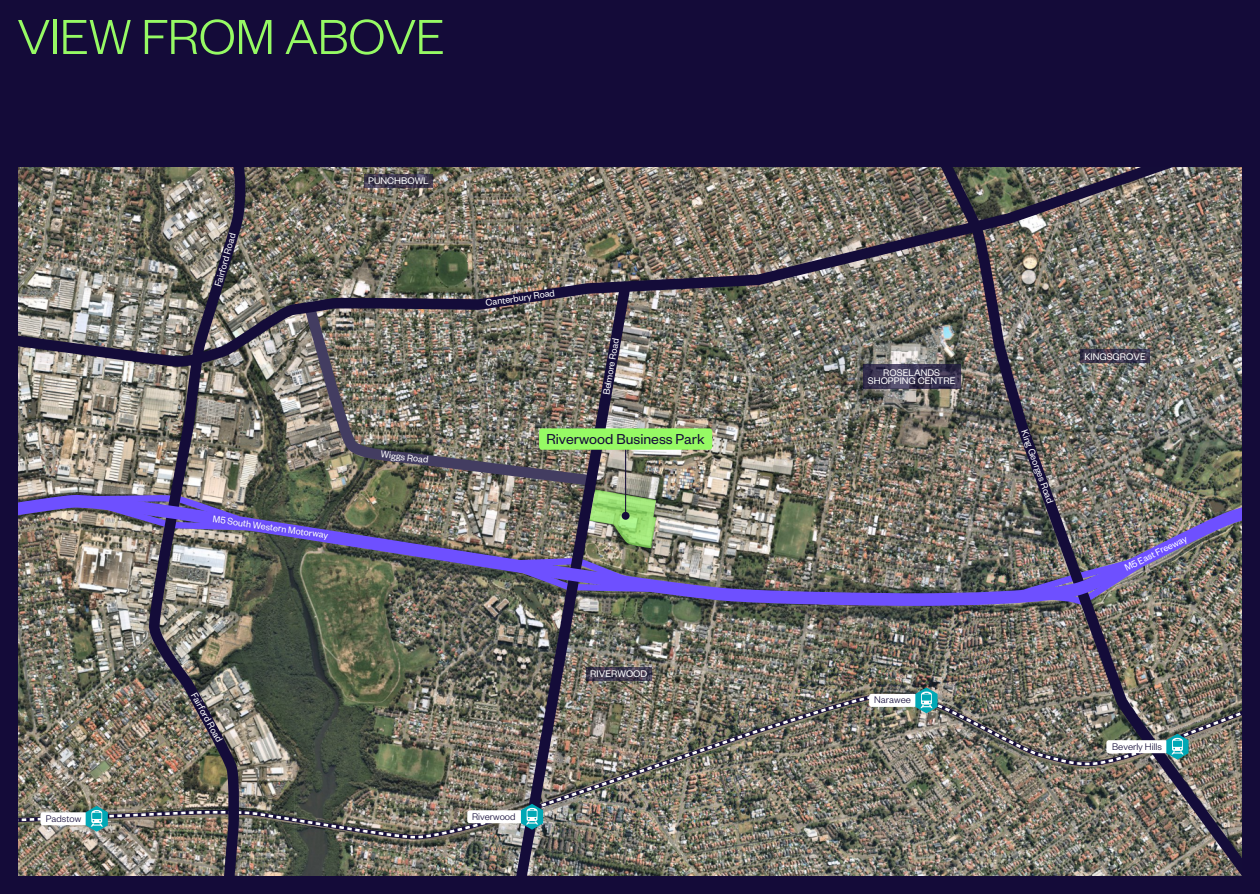
<style>
.page{position:relative;width:1260px;height:894px;background:#140b39}
.page>*{position:absolute;margin:0;border:0;box-sizing:border-box;transform-origin:0 0}
.t1{font:300 54px "Founders Grotesk";letter-spacing:-.01em;color:#96fa64}
.t2{font:15.75px "Founders Grotesk";color:#140c39}
.t3{font:10.5px "Founders Grotesk";color:#fff;scale:.96 1}
.t4{font:10.5px/8.4px "Founders Grotesk";color:#fff;text-align:center}
.t5{font:300 10.5px "Founders Grotesk";color:#140c39}
</style>
<div class="page">
<img style="left:18px;top:374px;width:831px;height:502px">
<img style="left:18px;top:689px;width:831px;height:150px">
<img style="left:299px;top:374px;width:207px;height:112px">
<img style="left:18px;top:168px;width:831px;height:206px">
<img style="left:849px;top:168px;width:393px;height:708px">
<img style="left:506px;top:277px;width:131px;height:599px">
<img style="left:147px;top:168px;width:128px;height:708px">
<img style="left:18px;top:486px;width:1224px;height:126px">
<img style="left:207px;top:508px;width:127px;height:38px">
<div style="left:467px;top:810px;width:56px;height:13px;background:#fff;border-radius:3px"></div>
<svg style="left:521px;top:804px;width:22px;height:26px"></svg>
<div style="left:869px;top:694px;width:48px;height:13px;background:#fff;border-radius:3px"></div>
<svg style="left:915px;top:687px;width:23px;height:26px"></svg>
<div style="left:1106px;top:740px;width:62px;height:13px;background:#fff;border-radius:3px"></div>
<svg style="left:1166px;top:734px;width:23px;height:26px"></svg>
<div style="left:40px;top:812px;width:47px;height:13px;background:#fff;border-radius:3px"></div>
<svg style="left:86px;top:806px;width:22px;height:26px"></svg>
<img style="left:590px;top:490px;width:66px;height:58px">
<hr style="left:625px;top:438px;width:1px;height:78px;background:#140c39">
<div style="left:622px;top:512px;width:8px;height:8px;background:#140c39;border-radius:50%"></div>
<div style="left:539px;top:428px;width:173px;height:22px;background:#96fa64;border-radius:3px"></div>
<svg style="left:364px;top:174px;width:68px;height:13px"></svg>
<svg style="left:586px;top:667px;width:65px;height:14px"></svg>
<svg style="left:1080px;top:350px;width:70px;height:13px"></svg>
<svg style="left:863px;top:364px;width:98px;height:25px;background:#3c3654"></svg>
<h1 class="t1" style="left:17px;top:4px;width:429px">VIEW FROM ABOVE</h1>
<p class="t3" style="left:211px;top:284px;width:59px;rotate:-74deg">Fairford Road</p>
<p class="t4" style="left:368px;top:176px;width:62px">PUNCHBOWL</p>
<p class="t3" style="left:214px;top:513px;width:123px;rotate:8deg">M5 South Western Motorway</p>
<p class="t3" style="left:382px;top:448px;width:51px;rotate:7deg">Wiggs Road</p>
<p class="t3" style="left:485px;top:296px;width:74px;rotate:-8deg">Canterbury Road</p>
<p class="t3" style="left:600px;top:394px;width:61px;rotate:-80deg">Belmore Road</p>
<h2 class="t2" style="left:546px;top:429px;width:160px">Riverwood Business Park</h2>
<p class="t5" style="left:46px;top:812px;width:37px">Padstow</p>
<p class="t3" style="left:199px;top:690px;width:59px;rotate:61deg">Fairford Road</p>
<p class="t5" style="left:472px;top:810px;width:45px">Riverwood</p>
<p class="t4" style="left:590px;top:669px;width:59px">RIVERWOOD</p>
<p class="t4" style="left:868px;top:367px;width:89px">ROSELANDS<br>SHOPPING CENTRE</p>
<p class="t5" style="left:874px;top:694px;width:38px">Narawee</p>
<p class="t3" style="left:1030px;top:428px;width:82px;rotate:70deg">King Georges Road</p>
<p class="t4" style="left:1084px;top:352px;width:63px">KINGSGROVE</p>
<p class="t3" style="left:1122px;top:563px;width:73px;rotate:-27deg">M5 East Freeway</p>
<p class="t5" style="left:1112px;top:740px;width:51px">Beverly Hills</p>
</div>
